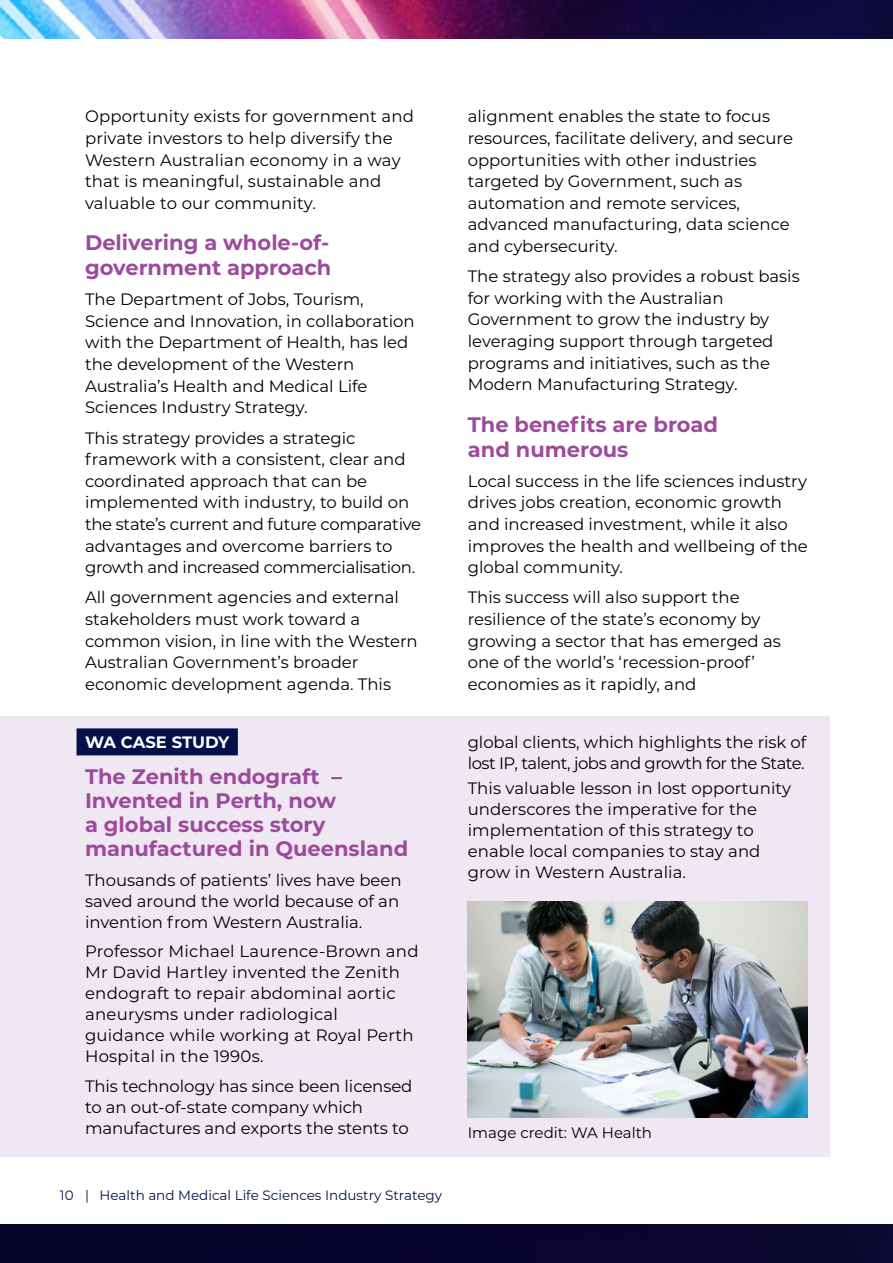
<style>
.page{position:relative;width:893px;height:1263px;background:#fff}
.page>*{position:absolute;margin:0;border:0;box-sizing:border-box;transform-origin:0 0}
.t1{font:700 21px/24px "Montserrat";color:#9e4a9c}
.t2{font:16.5px/21.6px "Montserrat";color:#000}
.t3{font:700 16.5px "Montserrat";letter-spacing:-.01em;color:#fff}
.t4{font:15px "Montserrat";color:#000}
.t5{font:13.5px "Montserrat";color:#041049}
</style>
<div class="page">
<div style="left:0;top:716px;width:829px;height:441px;background:#efe7f2"></div>
<div style="left:77px;top:728px;width:161px;height:27px;background:#041049"></div>
<img style="left:468px;top:901px;width:340px;height:217px">
<div style="left:0;top:1225px;width:893px;height:38px;background:#07052d"></div>
<img style="left:0;top:0;width:893px;height:38px">
<p class="t2" style="left:85px;top:105px;width:330px">Opportunity exists for government and private investors to help diversify the Western Australian economy in a way that is meaningful, sustainable and valuable to our community.</p>
<p class="t1" style="left:85px;top:230px;width:248px;line-height:24.6px">Delivering a whole-of&shy;government approach</p>
<p class="t2" style="left:85px;top:288px;width:331px">The Department of Jobs, Tourism, Science and Innovation, in collaboration with the Department of Health, has led the development of the Western Australia’s Health and Medical Life Sciences Industry Strategy.</p>
<p class="t2" style="left:85px;top:426px;width:338px">This strategy provides a strategic framework with a consistent, clear and coordinated approach that can be implemented with industry, to build on the state’s current and future comparative advantages and overcome barriers to growth and increased commercialisation.</p>
<p class="t2" style="left:85px;top:586px;width:334px">All government agencies and external stakeholders must work toward a common vision, in line with the Western Australian Government’s broader economic development agenda. This</p>
<p class="t3" style="left:85px;top:730px;width:146px">WA CASE STUDY</p>
<p class="t1" style="left:85px;top:764px;width:325px">The Zenith endograft –<br>Invented in Perth, now<br>a global success story manufactured in Queensland</p>
<p class="t2" style="left:85px;top:869px;width:318px;line-height:21px">Thousands of patients’ lives have been saved around the world because of an invention from Western Australia.</p>
<p class="t2" style="left:85px;top:940px;width:335px;line-height:21px">Professor Michael Laurence-Brown and Mr David Hartley invented the Zenith endograft to repair abdominal aortic aneurysms under radiological guidance while working at Royal Perth Hospital in the 1990s.</p>
<p class="t2" style="left:85px;top:1075px;width:329px;line-height:21px">This technology has since been licensed to an out-of-state company which manufactures and exports the stents to</p>
<p class="t5" style="left:60px;top:1185px;width:384px">10 | Health and Medical Life Sciences Industry Strategy</p>
<p class="t2" style="left:468px;top:105px;width:327px">alignment enables the state to focus resources, facilitate delivery, and secure opportunities with other industries targeted by Government, such as automation and remote services, advanced manufacturing, data science and cybersecurity.</p>
<p class="t2" style="left:468px;top:265px;width:334px">The strategy also provides a robust basis for working with the Australian Government to grow the industry by leveraging support through targeted programs and initiatives, such as the Modern Manufacturing Strategy.</p>
<p class="t1" style="left:468px;top:411px;width:252px;line-height:24.6px">The benefits are broad and numerous</p>
<p class="t2" style="left:468px;top:469px;width:342px">Local success in the life sciences industry drives jobs creation, economic growth and increased investment, while it also improves the health and wellbeing of the global community.</p>
<p class="t2" style="left:468px;top:586px;width:315px">This success will also support the resilience of the state’s economy by growing a sector that has emerged as one of the world’s ‘recession-proof’ economies as it rapidly, and</p>
<p class="t2" style="left:468px;top:731px;width:340px;line-height:21px">global clients, which highlights the risk of lost IP, talent, jobs and growth for the State.</p>
<p class="t2" style="left:468px;top:777px;width:325px;line-height:21px">This valuable lesson in lost opportunity underscores the imperative for the implementation of this strategy to enable local companies to stay and grow in Western Australia.</p>
<p class="t4" style="left:468px;top:1122px;width:186px">Image credit: WA Health</p>
</div>
